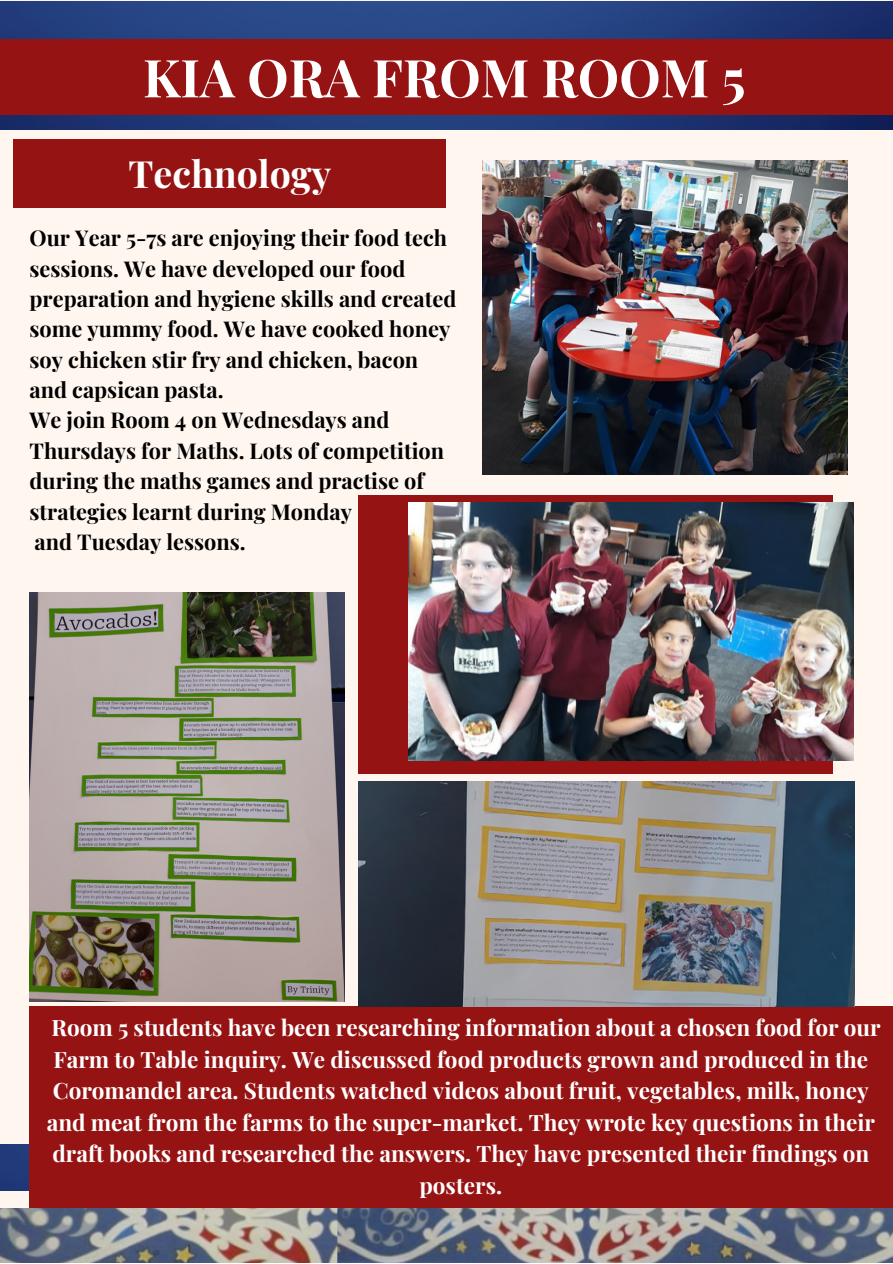
<style>
.page{position:relative;width:893px;height:1264px;background:#fff}
.page>*{position:absolute;margin:0;border:0;box-sizing:border-box;transform-origin:0 0}
.t1{font:700 52.35px "Playfair Display";color:#fff}
.t2{font:700 37.5px "Playfair Display";color:#fff}
.t3{font:700 22.5px/31.5px "Playfair Display";color:#fff;text-align:center}
.t4{font:700 21.75px/30.3px "Playfair Display";color:#000}
</style>
<div class="page">
<div style="left:0;top:0;width:892px;height:1262px;background:#fff6ef"></div>
<img style="left:0;top:1px;width:892px;height:129px">
<div style="left:0;top:39px;width:892px;height:75px;background:#961313"></div>
<div style="left:13px;top:139px;width:433px;height:69px;background:#961313"></div>
<img style="left:482px;top:160px;width:364px;height:314px">
<div style="left:358px;top:495px;width:474px;height:278px;background:#961313"></div>
<img style="left:0;top:1144px;width:29px;height:46px">
<div style="left:29px;top:1005px;width:863px;height:203px;background:#961313"></div>
<img style="left:0;top:1208px;width:892px;height:54px">
<img style="left:358px;top:781px;width:495px;height:225px">
<img style="left:30px;top:592px;width:314px;height:409px">
<img style="left:408px;top:502px;width:445px;height:258px">
<p class="t1" style="left:143px;top:41px;width:604px">KIA ORA FROM ROOM 5</p>
<p class="t2" style="left:129px;top:147px;width:204px">Technology</p>
<p class="t4" style="left:30px;top:222px;width:428px">Our Year 5-7s are enjoying their food tech sessions. We have developed our food preparation and hygiene skills and created some yummy food. We have cooked honey soy chicken stir fry and chicken, bacon and capsican pasta.</p>
<p class="t4" style="left:30px;top:404px;width:416px">We join Room 4 on Wednesdays and Thursdays for Maths. Lots of competition during the maths games and practise of strategies learnt during Monday</p>
<p class="t4" style="left:35px;top:525px;width:213px">and Tuesday lessons.</p>
<p class="t3" style="left:47px;top:1011px;width:835px">Room 5 students have been researching information about a chosen food for our Farm to Table inquiry. We discussed food products grown and produced in the Coromandel area. Students watched videos about fruit, vegetables, milk, honey and meat from the farms to the super-market. They wrote key questions in their draft books and researched the answers. They have presented their findings on posters.</p>
</div>
